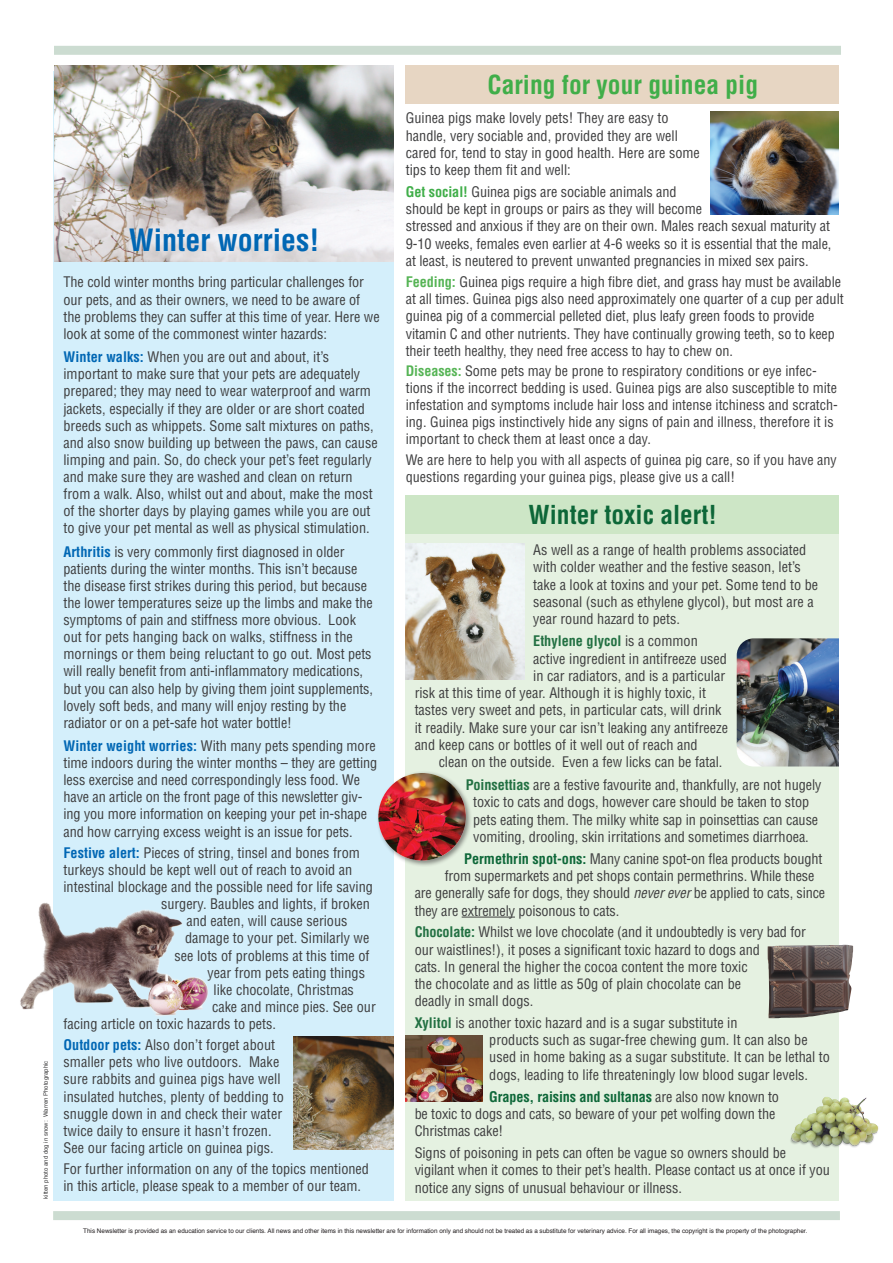
<style>
.page{position:relative;width:893px;height:1263px;background:#fff}
.page>*{position:absolute;margin:0;border:0;box-sizing:border-box;transform-origin:0 0}
.t1{font:700 condensed 30px "Helvetica";color:#0167b4}
.t2{font:700 condensed 25.5px "Helvetica";color:#40ae49}
.t3{font:700 condensed 25.5px "Helvetica";color:#0d6738}
.t4{font:condensed 14.25px/17.1px "Helvetica";color:#3e3e3f}
.t5{font:700 condensed 14.25px "Helvetica";color:#227042}
.t6{font:condensed 14.1px/17px "Helvetica";color:#3e3e3f}
.t7{font:6.3px "Helvetica";color:#231f20}
.t8{font:6px "Helvetica";color:#3e3e3f}
.s1{font-weight:700;color:#0167b4}
.s2{font-weight:700;color:#40ae49}
.s3{font-weight:700;color:#56b455}
.s4{font-size:14.25px}
.s5{font-weight:400;color:#3e3e3f}
.s6{font-weight:700;color:#227042}
.s7{font-weight:700;color:#0d6738}
.s8{font-style:italic}
</style>
<div class="page">
<div style="left:53px;top:1211px;width:787px;height:9px;background:#ccdcd1"></div>
<div style="left:54px;top:46px;width:787px;height:9px;background:#ccdcd1"></div>
<div style="left:53px;top:72px;width:340px;height:1128px;background:#d4effb"></div>
<img style="left:54px;top:65px;width:339px;height:196px">
<img style="left:20px;top:902px;width:188px;height:114px">
<img style="left:293px;top:1036px;width:100px;height:114px">
<div style="left:406px;top:495px;width:433px;height:705px;background:#e5f1e1"></div>
<div style="left:406px;top:495px;width:433px;height:39px;background:#cde6c6"></div>
<div style="left:406px;top:65px;width:433px;height:39px;background:#e7d6c3"></div>
<hr style="left:462px;top:917px;width:53px;height:1px;background:#3e3e3f">
<img style="left:737px;top:638px;width:102px;height:128px">
<div style="left:376px;top:770px;width:96px;height:97px;background:#231f20;opacity:.5"></div>
<img style="left:378px;top:773px;width:88px;height:87px;border-radius:44px">
<img style="left:767px;top:945px;width:86px;height:73px">
<img style="left:406px;top:1035px;width:77px;height:66px">
<img style="left:406px;top:543px;width:119px;height:137px">
<img style="left:790px;top:1097px;width:89px;height:51px">
<img style="left:710px;top:112px;width:129px;height:103px">
<p class="t8" style="left:41px;top:1199px;width:139px;rotate:-90deg">kitten photo and dog in snow: Warren Photographic</p>
<p class="t1" style="left:129px;top:222px;width:192px">Winter worries!</p>
<p class="t4" style="left:63px;top:273px;width:318px">The cold winter months bring particular challenges for our pets, and as their owners, we need to be aware of the problems they can suffer at this time of year. Here we look at some of the commonest winter hazards:</p>
<p class="t4" style="left:63px;top:348px;width:316px"><span class="s1">Winter walks:</span> When you are out and about, it’s important to make sure that your pets are adequately prepared; they may need to wear waterproof and warm jackets, especially if they are older or are short coated breeds such as whippets. Some salt mixtures on paths, and also snow building up between the paws, can cause limping and pain. So, do check your pet’s feet regularly and make sure they are washed and clean on return from a walk. Also, whilst out and about, make the most of the shorter days by playing games while you are out to give your pet mental as well as physical stimulation.</p>
<p class="t4" style="left:63px;top:543px;width:311px"><span class="s1">Arthritis</span> is very commonly first diagnosed in older patients during the winter months. This isn’t because the disease first strikes during this period, but because the lower temperatures seize up the limbs and make the symptoms of pain and stiffness more obvious. Look out for pets hanging back on walks, stiffness in the mornings or them being reluctant to go out. Most pets will really benefit from anti-inflammatory medications, but you can also help by giving them joint supplements, lovely soft beds, and many will enjoy resting by the radiator or on a pet-safe hot water bottle!</p>
<p class="t4" style="left:63px;top:737px;width:315px"><span class="s1">Winter weight worries:</span> With many pets spending more time indoors during the winter months – they are getting less exercise and need correspondingly less food. We have an article on the front page of this newsletter giv&shy;ing you more information on keeping your pet in-shape and how carrying excess weight is an issue for pets.</p>
<p class="t4" style="left:63px;top:844px;width:298px"><span class="s1">Festive alert:</span> Pieces of string, tinsel and bones from</p>
<p class="t4" style="left:63px;top:861px;width:290px">turkeys should be kept well out of reach to avoid an</p>
<p class="t4" style="left:63px;top:878px;width:311px">intestinal blockage and the possible need for life saving</p>
<p class="t4" style="left:161px;top:895px;width:210px">surgery. Baubles and lights, if broken</p>
<p class="t4" style="left:186px;top:912px;width:163px">and eaten, will cause serious</p>
<p class="t4" style="left:185px;top:929px;width:186px">damage to your pet. Similarly we</p>
<p class="t4" style="left:174px;top:946px;width:197px">see lots of problems at this time of</p>
<p class="t4" style="left:207px;top:963px;width:159px">year from pets eating things</p>
<p class="t4" style="left:213px;top:981px;width:142px">like chocolate, Christmas</p>
<p class="t4" style="left:212px;top:998px;width:165px">cake and mince pies. See our</p>
<p class="t4" style="left:63px;top:1015px;width:214px">facing article on toxic hazards to pets.</p>
<p class="t4" style="left:63px;top:1036px;width:222px"><span class="s1">Outdoor pets:</span> Also don’t forget about smaller pets who live outdoors. Make sure rabbits and guinea pigs have well insulated hutches, plenty of bedding to snuggle down in and check their water twice daily to ensure it hasn’t frozen.<br>See our facing article on guinea pigs.</p>
<p class="t4" style="left:63px;top:1160px;width:307px">For further information on any of the topics mentioned in this article, please speak to a member of our team.</p>
<p class="t2" style="left:488px;top:69px;width:272px">Caring for your guinea pig</p>
<p class="t4" style="left:406px;top:109px;width:296px">Guinea pigs make lovely pets! They are easy to handle, very sociable and, provided they are well cared for, tend to stay in good health. Here are some tips to keep them fit and well:</p>
<p class="t4" style="left:406px;top:182px;width:427px"><span class="s2">Get social!</span> Guinea pigs are sociable animals and<br>should be kept in groups or pairs as they will become<br>stressed and anxious if they are on their own. Males reach sexual maturity at 9-10 weeks, females even earlier at 4-6 weeks so it is essential that the male, at least, is neutered to prevent unwanted pregnancies in mixed sex pairs.</p>
<p class="t4" style="left:406px;top:273px;width:439px"><span class="s3">Feeding:</span> Guinea pigs require a high fibre diet, and grass hay must be available at all times. Guinea pigs also need approximately one quarter of a cup per adult guinea pig of a commercial pelleted diet, plus leafy green foods to provide</p>
<p class="t6" style="left:406px;top:325px;width:431px"><span class="s4">vitamin C and other nutrients.</span> They have continually growing teeth, so to keep their teeth healthy, they need free access to hay to chew on.</p>
<p class="t6" style="left:406px;top:362px;width:434px"><span class="s3">Diseases:</span> Some pets may be prone to respiratory conditions or eye infec&shy;tions if the incorrect bedding is used. Guinea pigs are also susceptible to mite infestation and symptoms include hair loss and intense itchiness and scratch&shy;ing. Guinea pigs instinctively hide any signs of pain and illness, therefore it is important to check them at least once a day.</p>
<p class="t6" style="left:406px;top:451px;width:433px">We are here to help you with all aspects of guinea pig care, so if you have any questions regarding your guinea pigs, please give us a call!</p>
<p class="t3" style="left:529px;top:499px;width:190px">Winter toxic alert!</p>
<p class="t4" style="left:533px;top:541px;width:286px">As well as a range of health problems associated with colder weather and the festive season, let’s take a look at toxins and your pet. Some tend to be seasonal (such as ethylene glycol), but most are a year round hazard to pets.</p>
<p class="t5" style="left:533px;top:633px;width:166px">Ethylene glycol <span class="s5">is a common</span></p>
<p class="t4" style="left:533px;top:650px;width:195px">active ingredient in antifreeze used</p>
<p class="t4" style="left:533px;top:667px;width:193px">in car radiators, and is a particular</p>
<p class="t4" style="left:415px;top:684px;width:293px">risk at this time of year. Although it is highly toxic, it</p>
<p class="t4" style="left:415px;top:701px;width:308px">tastes very sweet and pets, in particular cats, will drink</p>
<p class="t4" style="left:415px;top:719px;width:315px">it readily. Make sure your car isn’t leaking any antifreeze</p>
<p class="t4" style="left:415px;top:736px;width:284px">and keep cans or bottles of it well out of reach and</p>
<p class="t4" style="left:439px;top:753px;width:285px">clean on the outside. Even a few licks can be fatal.</p>
<p class="t4" style="left:466px;top:775px;width:357px;text-align:center"><span class="s6">Poinsettias</span> are a festive favourite and, thankfully, are not hugely toxic to cats and dogs, however care should be taken to stop pets eating them. The milky white sap in poinsettias can cause vomiting, drooling, skin irritations and sometimes diarrhoea.</p>
<p class="t4" style="left:464px;top:849px;width:360px"><span class="s7">Permethrin spot-ons:</span> Many canine spot-on flea products bought</p>
<p class="t4" style="left:445px;top:867px;width:371px">from supermarkets and pet shops contain permethrins. While these</p>
<p class="t4" style="left:415px;top:884px;width:412px">are generally safe for dogs, they should <span class="s8">never ever</span> be applied to cats, since</p>
<p class="t4" style="left:415px;top:902px;width:206px">they are extremely poisonous to cats.</p>
<p class="t4" style="left:415px;top:923px;width:393px"><span class="s6">Chocolate:</span> Whilst we love chocolate (and it undoubtedly is very bad for our waistlines!), it poses a significant toxic hazard to dogs and<br>cats. In general the higher the cocoa content the more toxic<br>the chocolate and as little as 50g of plain chocolate can be<br>deadly in small dogs.</p>
<p class="t4" style="left:489px;top:1014px;width:342px;text-indent:-75px"><span class="s6">Xylitol</span> is another toxic hazard and is a sugar substitute in<br>products such as sugar-free chewing gum. It can also be used in home baking as a sugar substitute. It can be lethal to dogs, leading to life threateningly low blood sugar levels.</p>
<p class="t4" style="left:415px;top:1088px;width:366px;text-indent:75px"><span class="s7">Grapes, raisins and sultanas</span> are also now known to be toxic to dogs and cats, so beware of your pet wolfing down the<br>Christmas cake!</p>
<p class="t4" style="left:415px;top:1144px;width:417px">Signs of poisoning in pets can often be vague so owners should be<br>vigilant when it comes to their pet’s health. Please contact us at once if you notice any signs of unusual behaviour or illness.</p>
<p class="t7" style="left:83px;top:1226px;width:726px">This Newsletter is provided as an education service to our clients. All news and other items in this newsletter are for information only and should not be treated as a substitute for veterinary advice. For all images, the copyright is the property of the photographer.</p>
</div>
